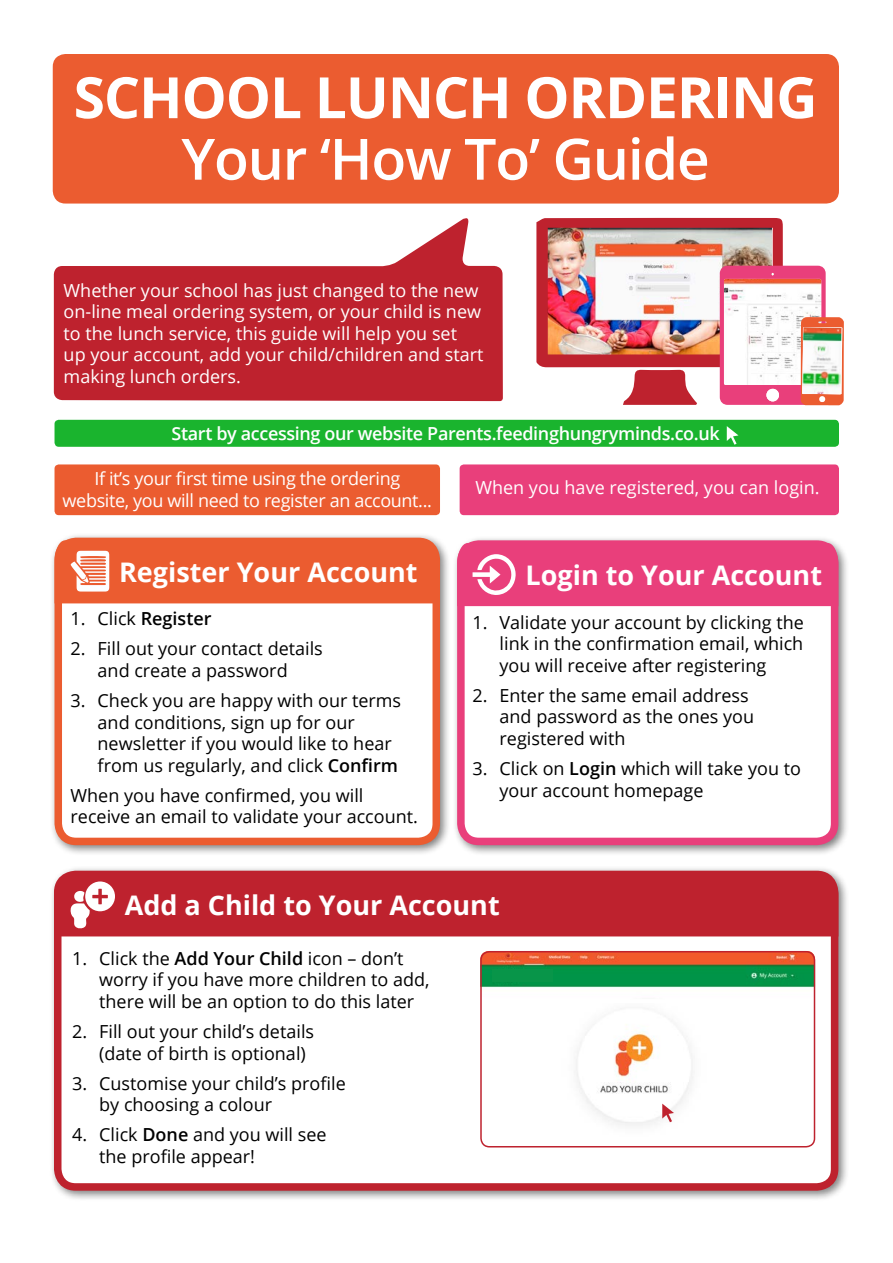
<style>
.page{position:relative;width:893px;height:1263px;background:#fff}
.page>*{position:absolute;margin:0;border:0;box-sizing:border-box;transform-origin:0 0}
.t1{font:700 57px "Open Sans";letter-spacing:-.02em;color:#fff}
.t2{font:600 57px "Open Sans";letter-spacing:-.02em;color:#fff}
.t3{font:700 27px "Open Sans";color:#fff}
.t4{font:18px/21.6px "Open Sans";color:#000}
.t5{font:18px/21.6px "Open Sans";color:#fff}
.t6{font:18px/21.6px "Open Sans";letter-spacing:-.02em;color:#fff;text-align:center}
.t7{font:600 18px "Open Sans";letter-spacing:-.02em;color:#fff}
.t8{font:600 18px "Open Sans";color:#000}
.s1{font-weight:600}
.s2{font-weight:400}
</style>
<div class="page">
<svg style="left:54px;top:218px;width:449px;height:183px;fill:#be222e"></svg>
<div style="left:55px;top:420px;width:784px;height:27px;background:#1ab42e;border-radius:4px"></div>
<div style="left:53px;top:54px;width:786px;height:150px;background:#eb5c30;border-radius:13px"></div>
<div style="left:50px;top:533px;width:401px;height:323px;background:#000;opacity:.5"></div>
<div style="left:58px;top:541px;width:378px;height:300px;background:#fff;border-radius:18px"></div>
<div style="left:55px;top:538px;width:385px;height:307px;border:8px solid #eb5c30;border-radius:18px"></div>
<div style="left:55px;top:540px;width:380px;height:63px;background:#eb5c30"></div>
<div style="left:452px;top:536px;width:397px;height:320px;background:#000;opacity:.5"></div>
<div style="left:461px;top:544px;width:374px;height:297px;background:#fff;border-radius:18px"></div>
<div style="left:457px;top:540px;width:381px;height:305px;border:8px solid #e93f7b;border-radius:18px"></div>
<div style="left:457px;top:543px;width:381px;height:63px;background:#e93f7b"></div>
<div style="left:49px;top:866px;width:800px;height:335px;background:#000;opacity:.5"></div>
<div style="left:58px;top:874px;width:777px;height:313px;background:#fff;border-radius:18px"></div>
<div style="left:54px;top:871px;width:784px;height:320px;border:8px solid #be222e;border-radius:18px"></div>
<div style="left:54px;top:873px;width:784px;height:63px;background:#be222e"></div>
<div style="left:85px;top:881px;width:30px;height:30px;background:#fff;border-radius:50%"></div>
<svg style="left:70px;top:889px;width:38px;height:39px"></svg>
<img style="left:480px;top:951px;width:335px;height:37px">
<svg style="left:727px;top:426px;width:11px;height:19px"></svg>
<img style="left:576px;top:1030px;width:117px;height:96px">
<svg style="left:662px;top:1104px;width:12px;height:18px"></svg>
<div style="left:55px;top:464px;width:385px;height:51px;background:#eb5c30;border-radius:4px"></div>
<div style="left:460px;top:464px;width:379px;height:51px;background:#e93f7b;border-radius:4px"></div>
<img style="left:536px;top:218px;width:308px;height:187px">
<img style="left:802px;top:327px;width:39px;height:67px">
<div style="left:480px;top:951px;width:335px;height:196px;border:2px solid #be222e;border-radius:9px"></div>
<div style="left:492px;top:970px;width:61px;height:12px;background:#089549"></div>
<h1 class="t1" style="left:74px;top:57px;width:745px">SCHOOL LUNCH ORDERING</h1>
<h1 class="t2" style="left:181px;top:120px;width:530px">Your ‘How To’ Guide</h1>
<p class="t5" style="left:64px;top:279px;width:421px">Whether your school has just changed to the new on-line meal ordering system, or your child is new to the lunch service, this guide will help you set up your account, add your child/children and start making lunch orders.</p>
<p class="t7" style="left:172px;top:421px;width:550px">Start by accessing our website Parents.feedinghungryminds.co.uk</p>
<p class="t6" style="left:63px;top:467px;width:371px">If it’s your first time using the ordering website, you will need to register an account...</p>
<p class="t5" style="left:475px;top:476px;width:346px">When you have registered, you can login.</p>
<h2 class="t3" style="left:119px;top:553px;width:300px">Register Your Account</h2>
<h2 class="t3" style="left:525px;top:556px;width:298px">Login to Your Account</h2>
<p class="t4" style="left:500px;top:611px;width:306px;text-align:justify;text-indent:-27px">1. Validate your account by clicking the link in the confirmation email, which you will receive after registering</p>
<p class="t4" style="left:500px;top:684px;width:256px;text-indent:-27px">2. Enter the same email address and password as the ones you registered with</p>
<p class="t4" style="left:500px;top:757px;width:303px;text-indent:-27px">3. Click on <span class="s1">Login</span> which will take you to your account homepage</p>
<p class="t8" style="left:71px;top:606px;width:143px"><span class="s2">1. Click</span> Register</p>
<p class="t4" style="left:71px;top:637px;width:254px;text-align:center">2. Fill out your contact details and create a password</p>
<p class="t4" style="left:98px;top:689px;width:305px;text-indent:-27px">3. Check you are happy with our terms and conditions, sign up for our newsletter if you would like to hear from us regularly, and click <span class="s1">Confirm</span></p>
<p class="t4" style="left:71px;top:784px;width:349px">When you have confirmed, you will receive an email to validate your account.</p>
<h2 class="t3" style="left:125px;top:886px;width:377px">Add a Child to Your Account</h2>
<p class="t4" style="left:99px;top:947px;width:332px;text-indent:-27px">1. Click the <span class="s1">Add Your Child</span> icon – don’t worry if you have more children to add, there will be an option to do this later</p>
<p class="t4" style="left:99px;top:1020px;width:216px;text-indent:-27px">2. Fill out your child’s details (date of birth is optional)</p>
<p class="t4" style="left:99px;top:1072px;width:248px;text-indent:-27px">3. Customise your child’s profile by choosing a colour</p>
<p class="t4" style="left:99px;top:1123px;width:229px;text-indent:-27px">4. Click <span class="s1">Done</span> and you will see the profile appear!</p>
</div>
